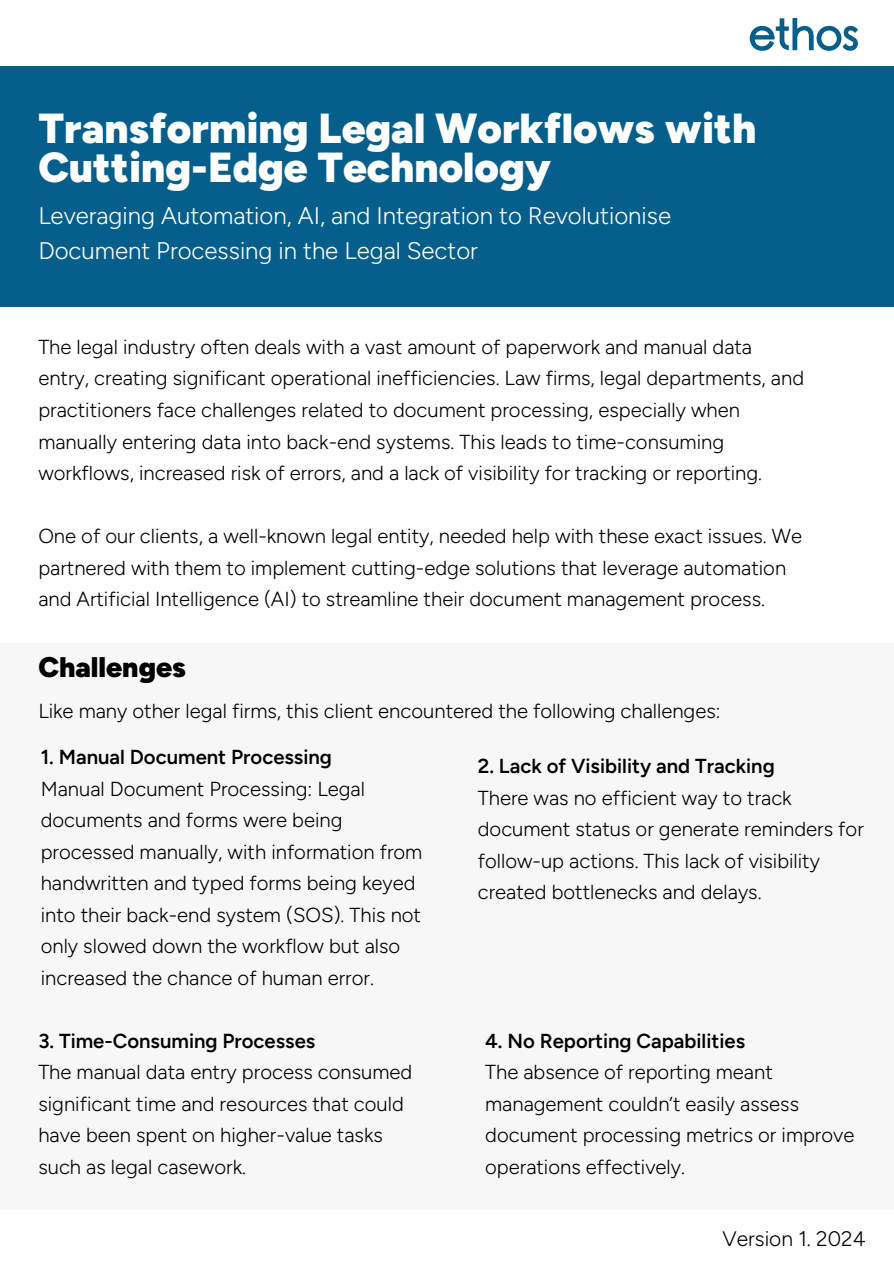
<style>
.page{position:relative;width:894px;height:1264px;background:#fff}
.page>*{position:absolute;margin:0;border:0;box-sizing:border-box;transform-origin:0 0}
.t1{font:900 42px/39.3px "Figtree";color:#fff}
.t2{font:900 28.35px "Figtree";color:#000}
.t3{font:300 24px/35px "Figtree";color:#fff}
.t4{font:300 21px "Figtree";color:#000}
.t5{font:300 20.25px/31.5px "Figtree";color:#000}
.t6{font:600 20.25px "Figtree";color:#000}
</style>
<div class="page">
<div style="left:0;top:67px;width:893px;height:240px;background:#065f8b"></div>
<svg style="left:749px;top:18px;width:108px;height:33px"></svg>
<div style="left:0;top:643px;width:893px;height:567px;background:#f7f7f7"></div>
<h1 class="t1" style="left:38px;top:107px;width:719px">Transforming Legal Workflows with<br>Cutting-Edge Technology</h1>
<p class="t3" style="left:38px;top:198px;width:634px">Leveraging Automation, AI, and Integration to Revolutionise<br>Document Processing in the Legal Sector</p>
<p class="t5" style="left:38px;top:331px;width:767px">The legal industry often deals with a vast amount of paperwork and manual data entry, creating significant operational inefficiencies. Law firms, legal departments, and practitioners face challenges related to document processing, especially when manually entering data into back-end systems. This leads to time-consuming workflows, increased risk of errors, and a lack of visibility for tracking or reporting.</p>
<p class="t5" style="left:38px;top:520px;width:765px">One of our clients, a well-known legal entity, needed help with these exact issues. We partnered with them to implement cutting-edge solutions that leverage automation and Artificial Intelligence (AI) to streamline their document management process.</p>
<h2 class="t2" style="left:38px;top:649px;width:149px">Challenges</h2>
<p class="t5" style="left:38px;top:695px;width:683px">Like many other legal firms, this client encountered the following challenges:</p>
<p class="t6" style="left:41px;top:745px;width:293px">1. Manual Document Processing</p>
<p class="t5" style="left:41px;top:772px;width:383px">Manual Document Processing: Legal documents and forms were being processed manually, with information from handwritten and typed forms being keyed into their back-end system (SOS). This not only slowed down the workflow but also increased the chance of human error.</p>
<p class="t6" style="left:477px;top:754px;width:298px">2. Lack of Visibility and Tracking</p>
<p class="t5" style="left:477px;top:781px;width:387px">There was no efficient way to track document status or generate reminders for follow-up actions. This lack of visibility created bottlenecks and delays.</p>
<p class="t6" style="left:38px;top:1028px;width:278px">3. Time-Consuming Processes</p>
<p class="t5" style="left:38px;top:1056px;width:375px">The manual data entry process consumed significant time and resources that could have been spent on higher-value tasks such as legal casework.</p>
<p class="t6" style="left:485px;top:1028px;width:261px">4. No Reporting Capabilities</p>
<p class="t5" style="left:485px;top:1056px;width:370px">The absence of reporting meant management couldn’t easily assess document processing metrics or improve operations effectively.</p>
<p class="t4" style="left:722px;top:1227px;width:145px">Version 1. 2024</p>
</div>
